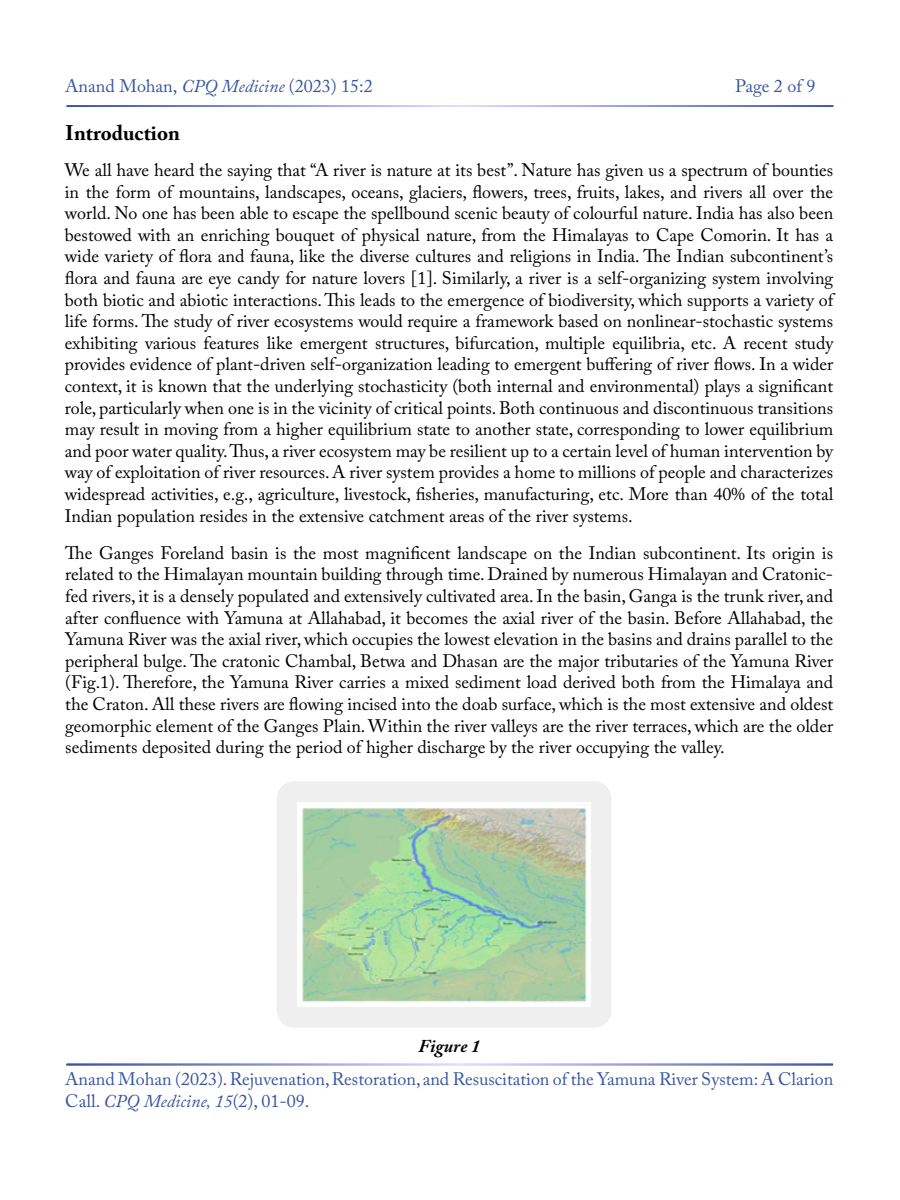
<style>
.page{position:relative;width:900px;height:1200px;background:#fff}
.page>*{position:absolute;margin:0;border:0;box-sizing:border-box;transform-origin:0 0}
.t1{font:700 21px "Adobe Caslon Pro";color:#000}
.t2{font:18px/21.6px "Adobe Caslon Pro";color:#000;text-align:justify}
.t3{font:18px/21.6px "Adobe Caslon Pro";color:#3955a0}
.t4{font:italic 700 18px "Adobe Caslon Pro";color:#000}
.s1{font-style:italic}
</style>
<div class="page">
<div style="left:277px;top:781px;width:334px;height:247px;background:#efeff0;border-radius:18px"></div>
<img style="left:298px;top:802px;width:292px;height:204px">
<p class="t3" style="left:65px;top:75px;width:309px">Anand Mohan, <span class="s1">CPQ Medicine</span> (2023) 15:2</p>
<p class="t3" style="left:735px;top:75px;width:82px">Page 2 of 9</p>
<p class="t1" style="left:65px;top:121px;width:116px">Introduction</p>
<p class="t2" style="left:65px;top:159px;width:770px">We all have heard the saying that “A river is nature at its best”. Nature has given us a spectrum of bounties in the form of mountains, landscapes, oceans, glaciers, flowers, trees, fruits, lakes, and rivers all over the world. No one has been able to escape the spellbound scenic beauty of colourful nature. India has also been bestowed with an enriching bouquet of physical nature, from the Himalayas to Cape Comorin. It has a wide variety of flora and fauna, like the diverse cultures and religions in India. The Indian subcontinent’s flora and fauna are eye candy for nature lovers [1]. Similarly, a river is a self-organizing system involving both biotic and abiotic interactions. This leads to the emergence of biodiversity, which supports a variety of life forms. The study of river ecosystems would require a framework based on nonlinear-stochastic systems exhibiting various features like emergent structures, bifurcation, multiple equilibria, etc. A recent study provides evidence of plant-driven self-organization leading to emergent buffering of river flows. In a wider context, it is known that the underlying stochasticity (both internal and environmental) plays a significant role, particularly when one is in the vicinity of critical points. Both continuous and discontinuous transitions may result in moving from a higher equilibrium state to another state, corresponding to lower equilibrium and poor water quality. Thus, a river ecosystem may be resilient up to a certain level of human intervention by way of exploitation of river resources. A river system provides a home to millions of people and characterizes widespread activities, e.g., agriculture, livestock, fisheries, manufacturing, etc. More than 40% of the total Indian population resides in the extensive catchment areas of the river systems.</p>
<p class="t2" style="left:65px;top:542px;width:770px">The Ganges Foreland basin is the most magnificent landscape on the Indian subcontinent. Its origin is related to the Himalayan mountain building through time. Drained by numerous Himalayan and Cratonic&shy;fed rivers, it is a densely populated and extensively cultivated area. In the basin, Ganga is the trunk river, and after confluence with Yamuna at Allahabad, it becomes the axial river of the basin. Before Allahabad, the Yamuna River was the axial river, which occupies the lowest elevation in the basins and drains parallel to the peripheral bulge. The cratonic Chambal, Betwa and Dhasan are the major tributaries of the Yamuna River (Fig.1). Therefore, the Yamuna River carries a mixed sediment load derived both from the Himalaya and the Craton. All these rivers are flowing incised into the doab surface, which is the most extensive and oldest geomorphic element of the Ganges Plain. Within the river valleys are the river terraces, which are the older sediments deposited during the period of higher discharge by the river occupying the valley.</p>
<p class="t4" style="left:419px;top:1035px;width:63px">Figure 1</p>
<p class="t3" style="left:65px;top:1068px;width:770px">Anand Mohan (2023). Rejuvenation, Restoration, and Resuscitation of the Yamuna River System: A Clarion<br>Call. <span class="s1">CPQ Medicine, 15</span>(2), 01-09.</p>
</div>
